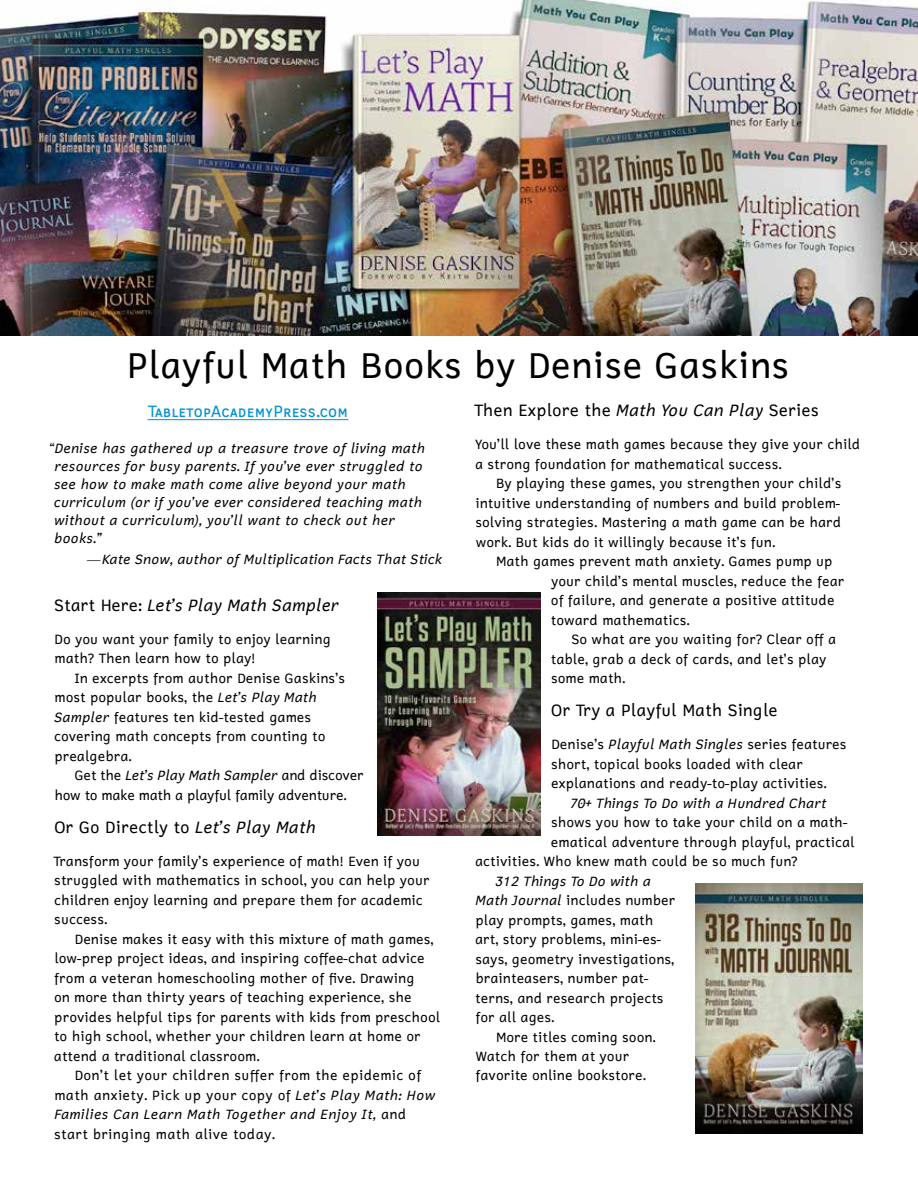
<style>
.page{position:relative;width:918px;height:1188px;background:#fff}
.page>*{position:absolute;margin:0;border:0;box-sizing:border-box;transform-origin:0 0}
.t1{font:36px "Cadman";color:#000}
.t2{font:16.5px "Cadman";color:#000}
.t3{font:italic 16.5px "Cadman";letter-spacing:-.005em;color:#000}
.t4{font:16.5px "Cadman";color:#0093d0}
.t5{font:13.5px/19.5px "Cadman";color:#000}
.t6{font:italic 13.5px/18px "Cadman";letter-spacing:.01em;color:#000}
.t7{font:13.5px/19.5px "Cadman";letter-spacing:.02em;color:#000}
.t8{font:13.5px/19.5px "Cadman";letter-spacing:-.02em;color:#000}
.s1{font-style:normal}
.s2{font-style:italic}
</style>
<div class="page">
<hr style="left:147px;top:419px;width:201px;height:1px;background:#0093d0">
<img style="left:695px;top:884px;width:167px;height:249px">
<img style="left:0;top:0;width:918px;height:336px">
<img style="left:378px;top:592px;width:162px;height:243px">
<h1 class="t1" style="left:126px;top:342px;width:665px">Playful Math Books by Denise Gaskins</h1>
<p class="t4" style="left:147px;top:401px;width:202px">TabletopAcademyPress.com</p>
<p class="t6" style="left:54px;top:439px;width:373px;text-indent:-4px">“Denise has gathered up a treasure trove of living math resources for busy parents. If you’ve ever struggled to see how to make math come alive beyond your math curriculum (or if you’ve ever considered teaching math without a curriculum), you’ll want to check out her books.”</p>
<p class="t6" style="left:87px;top:550px;width:357px">— Kate Snow, author of Multiplication Facts That Stick</p>
<p class="t3" style="left:54px;top:594px;width:286px"><span class="s1">Start Here:</span> Let’s Play Math Sampler</p>
<p class="t5" style="left:54px;top:629px;width:278px">Do you want your family to enjoy learning math? Then learn how to play!</p>
<p class="t5" style="left:54px;top:668px;width:293px;text-indent:20px">In excerpts from author Denise Gaskins’s most popular books, the <span class="s2">Let’s Play Math Sampler</span> features ten kid-tested games covering math concepts from counting to prealgebra.</p>
<p class="t8" style="left:54px;top:766px;width:311px;text-indent:20px">Get the <span class="s2">Let’s Play Math Sampler</span> and discover how to make math a playful family adventure.</p>
<p class="t2" style="left:54px;top:816px;width:263px">Or Go Directly to <span class="s2">Let’s Play Math</span></p>
<p class="t5" style="left:53px;top:851px;width:378px">Transform your family’s experience of math! Even if you struggled with mathematics in school, you can help your children enjoy learning and prepare them for academic success.</p>
<p class="t5" style="left:54px;top:929px;width:388px;text-indent:21px">Denise makes it easy with this mixture of math games, low-prep project ideas, and inspiring coffee-chat advice from a veteran homeschooling mother of five. Drawing<br>on more than thirty years of teaching experience, she provides helpful tips for parents with kids from preschool to high school, whether your children learn at home or attend a traditional classroom.</p>
<p class="t7" style="left:54px;top:1066px;width:383px;text-indent:20px">Don’t let your children suffer from the epidemic of math anxiety. Pick up your copy of <span class="s2">Let’s Play Math: How Families Can Learn Math Together and Enjoy It,</span> and start bringing math alive today.</p>
<p class="t2" style="left:474px;top:400px;width:347px">Then Explore the <span class="s2">Math You Can Play</span> Series</p>
<p class="t5" style="left:475px;top:434px;width:387px">You’ll love these math games because they give your child a strong foundation for mathematical success.</p>
<p class="t5" style="left:475px;top:473px;width:367px;text-align:justify;text-indent:20px">By playing these games, you strengthen your child’s intuitive understanding of numbers and build problem&shy;solving strategies. Mastering a math game can be hard work. But kids do it willingly because it’s fun.</p>
<p class="t5" style="left:551px;top:551px;width:295px;text-indent:-55px">Math games prevent math anxiety. Games pump up your child’s mental muscles, reduce the fear of failure, and generate a positive attitude toward mathematics.</p>
<p class="t5" style="left:551px;top:629px;width:287px;text-indent:21px">So what are you waiting for? Clear off a table, grab a deck of cards, and let’s play some math.</p>
<p class="t2" style="left:551px;top:700px;width:228px">Or Try a Playful Math Single</p>
<p class="t5" style="left:551px;top:734px;width:297px">Denise’s <span class="s2">Playful Math Singles</span> series features short, topical books loaded with clear explanations and ready-to-play activities.</p>
<p class="t6" style="left:570px;top:794px;width:258px">70+ Things To Do with a Hundred Chart</p>
<p class="t5" style="left:551px;top:812px;width:298px">shows you how to take your child on a math-</p>
<p class="t5" style="left:551px;top:832px;width:305px">ematical adventure through playful, practical</p>
<p class="t5" style="left:475px;top:851px;width:324px">activities. Who knew math could be so much fun?</p>
<p class="t5" style="left:475px;top:871px;width:202px;text-indent:20px"><span class="s2">312 Things To Do with a<br>Math Journal</span> includes number play prompts, games, math art, story problems, mini-es&shy;says, geometry investigations, brainteasers, number pat&shy;terns, and research projects for all ages.</p>
<p class="t5" style="left:475px;top:1027px;width:182px;text-indent:20px">More titles coming soon.<br>Watch for them at your favorite online bookstore.</p>
</div>
